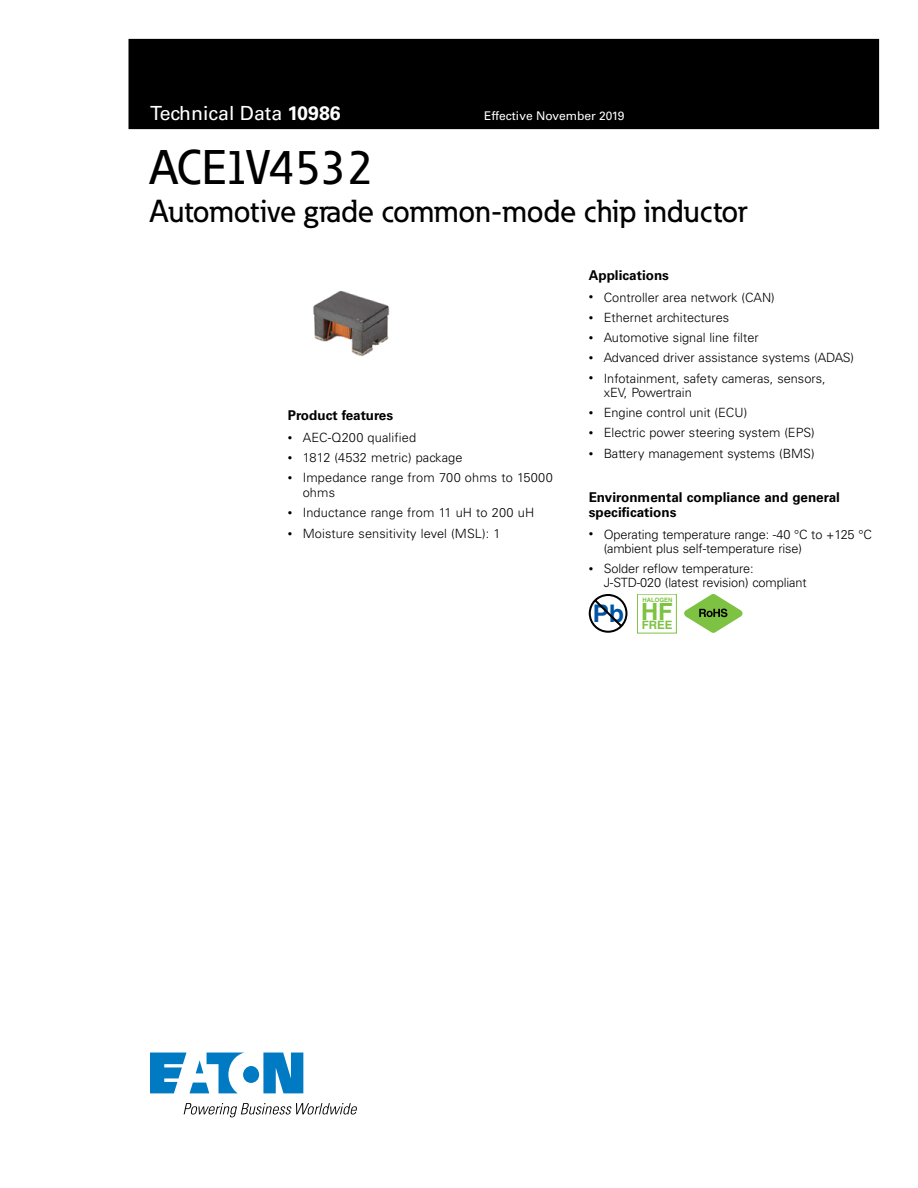
<style>
.page{position:relative;width:918px;height:1188px;background:#fff}
.page>*{position:absolute;margin:0;border:0;box-sizing:border-box;transform-origin:0 0}
.t1{font:500 48px "Eaton";letter-spacing:-.005em;color:#000}
.t2{font:500 31.5px "Eaton";color:#000}
.t3{font:700 24.3px "Helvetica";color:#0054a6}
.t4{font:700 23.7px "Helvetica";color:#7dc242}
.t5{font:19.5px "Univers LT Std";color:#fff}
.t6{font:700 13.5px/15px "Univers LT Std";color:#000}
.t7{font:300 12.75px/14.2px "Univers LT Std";color:#000}
.t8{font:12px "Univers LT Std";color:#fff}
.t9{font:700 11.55px "Helvetica";color:#7dc242}
.t10{font:700 6px "Helvetica";color:#7dc242}
.s1{font-weight:700}
.s2{font-family:"Univers";font-size:9px}
</style>
<div class="page">
<div style="left:129px;top:39px;width:750px;height:90px;background:#000"></div>
<svg style="left:150px;top:1053px;width:153px;height:40px"></svg>
<svg style="left:184px;top:1103px;width:173px;height:14px"></svg>
<svg style="left:589px;top:594px;width:38px;height:39px"></svg>
<div style="left:637px;top:594px;width:40px;height:39px;border:1px solid #7dc242"></div>
<svg style="left:684px;top:594px;width:59px;height:39px"></svg>
<img style="left:313px;top:291px;width:77px;height:65px">
<h3 class="t5" style="left:150px;top:102px;width:192px">Technical Data <span class="s1">10986</span></h3>
<p class="t8" style="left:484px;top:109px;width:142px">Effective November 2019</p>
<h1 class="t1" style="left:150px;top:138px;width:225px">ACE1V4532</h1>
<h2 class="t2" style="left:150px;top:191px;width:599px">Automotive grade common-mode chip inductor</h2>
<p class="t6" style="left:288px;top:408px;width:107px">Product features</p>
<p class="t7" style="left:288px;top:430px;width:130px"><span class="s2">•</span> AEC-Q200 qualified</p>
<p class="t7" style="left:288px;top:451px;width:176px"><span class="s2">•</span> 1812 (4532 metric) package</p>
<p class="t7" style="left:303px;top:471px;width:252px;text-indent:-15px"><span class="s2">•</span> Impedance range from 700 ohms to 15000 ohms</p>
<p class="t7" style="left:288px;top:505px;width:248px"><span class="s2">•</span> Inductance range from 11 uH to 200 uH</p>
<p class="t7" style="left:288px;top:526px;width:214px"><span class="s2">•</span> Moisture sensitivity level (MSL): 1</p>
<p class="t6" style="left:589px;top:268px;width:82px">Applications</p>
<p class="t7" style="left:589px;top:290px;width:188px"><span class="s2">•</span> Controller area network (CAN)</p>
<p class="t7" style="left:589px;top:310px;width:142px"><span class="s2">•</span> Ethernet architectures</p>
<p class="t7" style="left:589px;top:330px;width:171px"><span class="s2">•</span> Automotive signal line filter</p>
<p class="t7" style="left:589px;top:351px;width:267px"><span class="s2">•</span> Advanced driver assistance systems (ADAS)</p>
<p class="t7" style="left:604px;top:371px;width:223px;text-indent:-15px"><span class="s2">•</span> Infotainment, safety cameras, sensors, xEV, Powertrain</p>
<p class="t7" style="left:589px;top:405px;width:160px"><span class="s2">•</span> Engine control unit (ECU)</p>
<p class="t7" style="left:589px;top:426px;width:228px"><span class="s2">•</span> Electric power steering system (EPS)</p>
<p class="t7" style="left:589px;top:447px;width:227px"><span class="s2">•</span> Battery management systems (BMS)</p>
<p class="t6" style="left:589px;top:490px;width:253px">Environmental compliance and general specifications</p>
<p class="t7" style="left:604px;top:527px;width:270px;text-indent:-15px"><span class="s2">•</span> Operating temperature range: -40 °C to +125 °C (ambient plus self-temperature rise)</p>
<p class="t7" style="left:604px;top:561px;width:204px;text-indent:-15px"><span class="s2">•</span> Solder reflow temperature:<br>J-STD-020 (latest revision) compliant</p>
<h3 class="t3" style="left:593px;top:598px;width:33px">Pb</h3>
<p class="t10" style="left:642px;top:597px;width:32px">HALOGEN</p>
<h3 class="t4" style="left:641px;top:597px;width:33px">HF</h3>
<p class="t9" style="left:642px;top:618px;width:32px">FREE</p>
</div>
